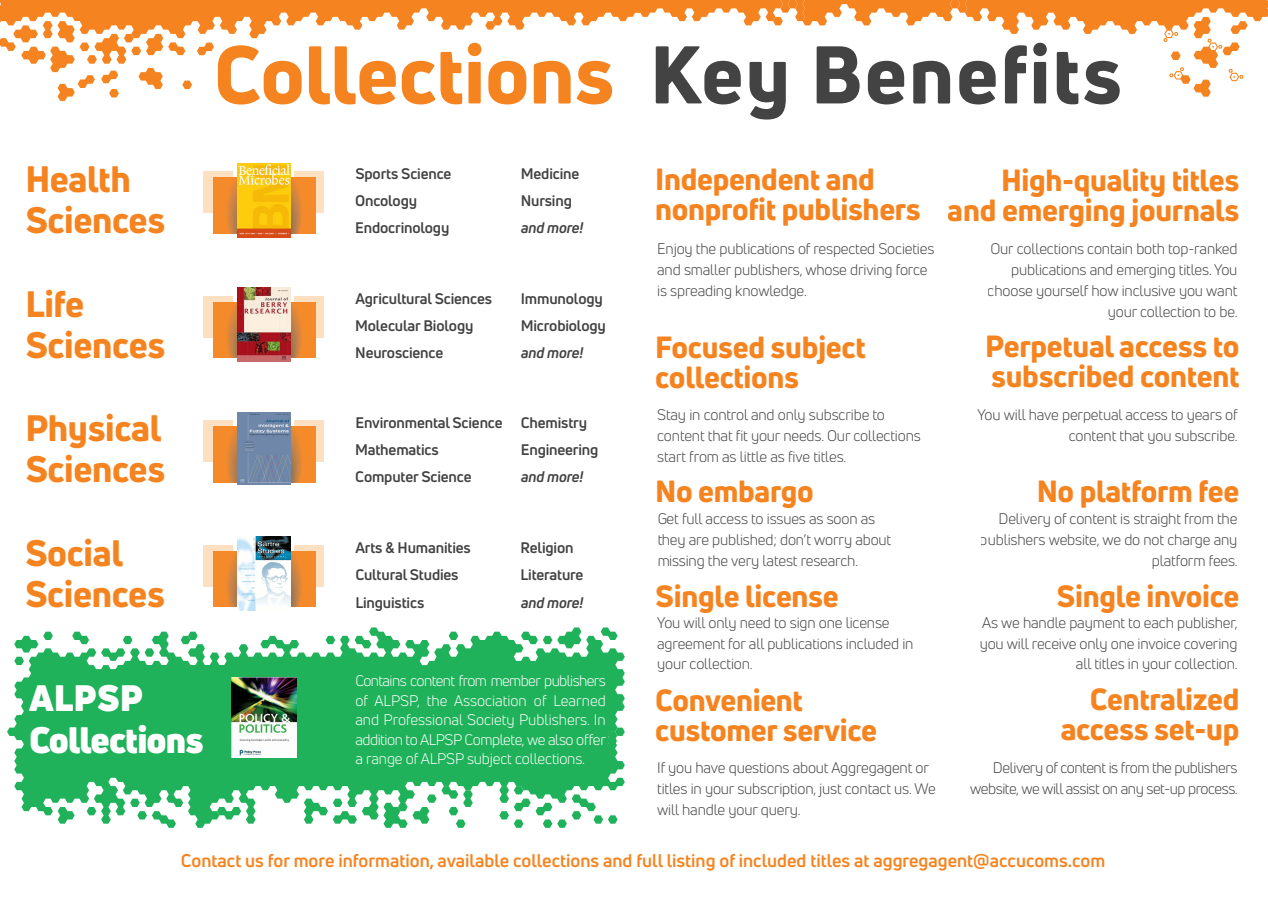
<style>
.page{position:relative;width:1268px;height:902px;background:#fff}
.page>*{position:absolute;margin:0;border:0;box-sizing:border-box;transform-origin:0 0}
.t1{font:800 79.8px "Uni Neue";color:#f58420}
.titles{font:800 36px/40.5px "Uni Neue";letter-spacing:-.01em;color:#f58420}
.t2{font:900 36px "Uni Neue";letter-spacing:-.025em;color:#fff}
.titles-2{font:800 30px/30px "Uni Neue";letter-spacing:-.01em;color:#f58420;text-align:right}
.t3{font:700 18px "Uni Neue";color:#f58420}
.t4{font:15px/20.7px "Uni Neue";letter-spacing:-.01em;color:#434343}
.t5{font:700 15px "Uni Neue";letter-spacing:-.01em;color:#434242}
.body{font:15px/19.5px "Uni Neue";letter-spacing:-.01em;color:#fff;text-align:justify}
.t6{font:15px/20.7px "Uni Neue";letter-spacing:-.03em;color:#434343;text-align:right}
.t7{font:italic 700 15px "Uni Neue";letter-spacing:-.01em;color:#434242}
.s1{color:#434343}
</style>
<div class="page">
<svg style="left:7px;top:627px;width:618px;height:201px;fill:#1fb25a"></svg>
<svg style="left:499px;top:786px;width:118px;height:42px"></svg>
<svg style="left:304px;top:799px;width:53px;height:25px"></svg>
<svg style="left:383px;top:786px;width:90px;height:42px"></svg>
<svg style="left:0;top:0;width:1268px;height:101px"></svg>
<svg style="left:607px;top:728px;width:18px;height:21px"></svg>
<div style="left:203px;top:172px;width:30px;height:41px;background:#fddfc2"></div>
<div style="left:203px;top:296px;width:30px;height:41px;background:#fddfc2"></div>
<div style="left:203px;top:421px;width:30px;height:41px;background:#fddfc2"></div>
<div style="left:203px;top:545px;width:30px;height:41px;background:#fddfc2"></div>
<div style="left:294px;top:172px;width:30px;height:41px;background:#fddfc2"></div>
<div style="left:294px;top:296px;width:30px;height:41px;background:#fddfc2"></div>
<div style="left:294px;top:421px;width:30px;height:41px;background:#fddfc2"></div>
<div style="left:294px;top:545px;width:30px;height:41px;background:#fddfc2"></div>
<svg style="left:213px;top:177px;width:24px;height:56px"></svg>
<svg style="left:213px;top:302px;width:24px;height:56px"></svg>
<svg style="left:213px;top:427px;width:24px;height:55px"></svg>
<svg style="left:213px;top:551px;width:24px;height:56px"></svg>
<svg style="left:290px;top:177px;width:25px;height:56px"></svg>
<svg style="left:290px;top:302px;width:25px;height:56px"></svg>
<svg style="left:290px;top:427px;width:25px;height:55px"></svg>
<svg style="left:290px;top:551px;width:25px;height:56px"></svg>
<img style="left:231px;top:678px;width:65px;height:80px">
<img style="left:237px;top:163px;width:53px;height:74px">
<img style="left:237px;top:412px;width:53px;height:73px">
<img style="left:237px;top:537px;width:53px;height:74px">
<img style="left:237px;top:288px;width:53px;height:74px">
<p class="t1" style="left:214px;top:21px;width:909px">Collections <span class="s1">Key Benefits</span></p>
<p class="titles" style="left:25px;top:158px;width:107px">Health</p>
<p class="titles" style="left:25px;top:200px;width:141px">Sciences</p>
<p class="titles" style="left:25px;top:283px;width:60px">Life</p>
<p class="titles" style="left:25px;top:324px;width:141px">Sciences</p>
<p class="titles" style="left:25px;top:407px;width:141px">Physical<br>Sciences</p>
<p class="titles" style="left:25px;top:532px;width:99px">Social</p>
<p class="titles" style="left:25px;top:573px;width:141px">Sciences</p>
<p class="t2" style="left:29px;top:673px;width:116px">ALPSP</p>
<p class="t2" style="left:29px;top:714px;width:176px">Collections</p>
<p class="t5" style="left:355px;top:164px;width:98px">Sports Science</p>
<p class="t5" style="left:521px;top:164px;width:60px">Medicine</p>
<p class="t5" style="left:355px;top:191px;width:64px">Oncology</p>
<p class="t5" style="left:521px;top:191px;width:53px">Nursing</p>
<p class="t5" style="left:355px;top:219px;width:96px">Endocrinology</p>
<p class="t7" style="left:521px;top:219px;width:64px">and more!</p>
<p class="t5" style="left:355px;top:289px;width:138px">Agricultural Sciences</p>
<p class="t5" style="left:521px;top:289px;width:83px">Immunology</p>
<p class="t5" style="left:355px;top:316px;width:120px">Molecular Biology</p>
<p class="t5" style="left:521px;top:316px;width:87px">Microbiology</p>
<p class="t5" style="left:355px;top:343px;width:89px">Neuroscience</p>
<p class="t7" style="left:521px;top:343px;width:64px">and more!</p>
<p class="t5" style="left:355px;top:413px;width:149px">Environmental Science</p>
<p class="t5" style="left:521px;top:413px;width:68px">Chemistry</p>
<p class="t5" style="left:355px;top:441px;width:85px">Mathematics</p>
<p class="t5" style="left:521px;top:440px;width:79px">Engineering</p>
<p class="t5" style="left:355px;top:467px;width:118px">Computer Science</p>
<p class="t7" style="left:521px;top:467px;width:64px">and more!</p>
<p class="t5" style="left:355px;top:539px;width:117px">Arts &amp; Humanities</p>
<p class="t5" style="left:355px;top:566px;width:105px">Cultural Studies</p>
<p class="t5" style="left:355px;top:593px;width:70px">Linguistics</p>
<p class="t5" style="left:520px;top:539px;width:54px">Religion</p>
<p class="t5" style="left:520px;top:566px;width:64px">Literature</p>
<p class="t7" style="left:521px;top:593px;width:64px">and more!</p>
<p class="body" style="left:355px;top:671px;width:252px">Contains content from member publishers of ALPSP, the Association of Learned and Professional Society Publishers. In addition to ALPSP Complete, we also offer a range of ALPSP subject collections.</p>
<p class="titles-2" style="left:655px;top:164px;width:221px">Independent and</p>
<p class="titles-2" style="left:655px;top:194px;width:267px">nonprofit publishers</p>
<p class="t4" style="left:657px;top:238px;width:279px">Enjoy the publications of respected Societies and smaller publishers, whose driving force is spreading knowledge.</p>
<p class="titles-2" style="left:655px;top:332px;width:212px">Focused subject</p>
<p class="titles-2" style="left:655px;top:362px;width:145px">collections</p>
<p class="t4" style="left:657px;top:405px;width:265px">Stay in control and only subscribe to content that fit your needs. Our collections start from as little as five titles.</p>
<p class="titles-2" style="left:655px;top:476px;width:160px">No embargo</p>
<p class="t4" style="left:657px;top:508px;width:235px">Get full access to issues as soon as they are published; don’t worry about missing the very latest research.</p>
<p class="titles-2" style="left:655px;top:581px;width:185px">Single license</p>
<p class="t4" style="left:657px;top:612px;width:258px">You will only need to sign one license agreement for all publications included in your collection.</p>
<p class="titles-2" style="left:655px;top:684px;width:149px">Convenient</p>
<p class="titles-2" style="left:655px;top:714px;width:223px">customer service</p>
<p class="t4" style="left:657px;top:757px;width:280px">If you have questions about Aggregagent or titles in your subscription, just contact us. We will handle your query.</p>
<h3 class="titles-2" style="left:947px;top:164px;width:293px">High-quality titles and emerging journals</h3>
<p class="t4" style="left:987px;top:238px;width:252px;text-align:right">Our collections contain both top-ranked publications and emerging titles. You choose yourself how inclusive you want your collection to be.</p>
<p class="titles-2" style="left:985px;top:331px;width:256px;text-align:left">Perpetual access to subscribed content</p>
<p class="t4" style="left:977px;top:405px;width:262px;text-align:right">You will have perpetual access to years of content that you subscribe.</p>
<p class="titles-2" style="left:1036px;top:476px;width:204px">No platform fee</p>
<p class="t4" style="left:980px;top:508px;width:259px;text-align:right">Delivery of content is straight from the publishers website, we do not charge any platform fees.</p>
<p class="titles-2" style="left:1056px;top:581px;width:184px">Single invoice</p>
<p class="t4" style="left:979px;top:612px;width:260px;text-align:right">As we handle payment to each publisher, you will receive only one invoice covering all titles in your collection.</p>
<p class="titles-2" style="left:1090px;top:684px;width:151px">Centralized</p>
<p class="titles-2" style="left:1060px;top:714px;width:180px">access set-up</p>
<p class="t6" style="left:970px;top:757px;width:269px">Delivery of content is from the publishers website, we will assist on any set-up process.</p>
<p class="t3" style="left:181px;top:849px;width:926px">Contact us for more information, available collections and full listing of included titles at aggregagent@accucoms.com</p>
</div>
